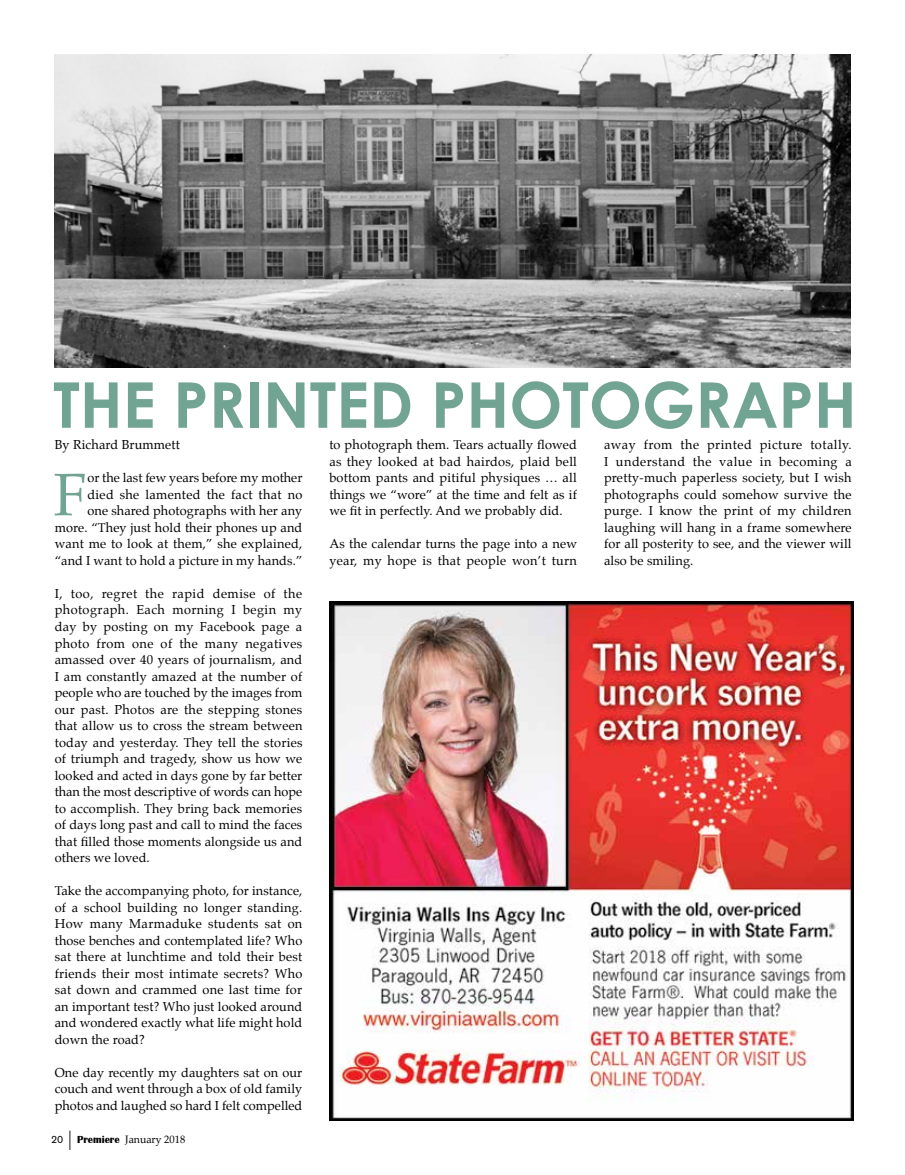
<style>
.page{position:relative;width:905px;height:1175px;background:#fff}
.page>*{position:absolute;margin:0;border:0;box-sizing:border-box;transform-origin:0 0}
.t1{font:700 63.15px "Century Gothic";color:#71a493}
.t2{font:60px "Palatino";color:#71a493}
.t3{font:12.75px/16.5px "Palatino";letter-spacing:.01em;color:#000;text-align:justify}
.t4{font:10.5px "Palatino";color:#000}
.s1{font-family:"Akzidenz Grotesk BQ"}
.s2{font-family:"Akzidenz Grotesk BQ";font-size:21px}
.s3{font-family:"Britannic";font-weight:700}
</style>
<div class="page">
<img style="left:329px;top:601px;width:524px;height:519px">
<img style="left:54px;top:54px;width:796px;height:314px">
<h1 class="t1" style="left:53px;top:365px;width:805px">THE PRINTED PHOTOGRAPH</h1>
<p class="t3" style="left:55px;top:437px;width:127px">By Richard Brummett</p>
<h2 class="t2" style="left:53px;top:445px;width:35px">F</h2>
<p class="t3" style="left:55px;top:470px;width:249px;text-align:right">or the last few years before my mother<br>died she lamented the fact that no<br>one shared photographs with her any more. “They just hold their phones up and want me to look at them,” she explained, “and I want to hold a picture in my hands.”</p>
<p class="t3" style="left:55px;top:585px;width:249px">I, too, regret the rapid demise of the photograph. Each morning I begin my day by posting on my Facebook page a photo from one of the many negatives amassed over 40 years of journalism, and I am constantly amazed at the number of people who are touched by the images from our past. Photos are the stepping stones that allow us to cross the stream between today and yesterday. They tell the stories of triumph and tragedy, show us how we looked and acted in days gone by far better than the most descriptive of words can hope to accomplish. They bring back memories of days long past and call to mind the faces that filled those moments alongside us and others we loved.</p>
<p class="t3" style="left:55px;top:882px;width:249px">Take the accompanying photo, for instance, of a school building no longer standing.<br>How many Marmaduke students sat on those benches and contemplated life? Who sat there at lunchtime and told their best friends their most intimate secrets? Who sat down and crammed one last time for an important test? Who just looked around and wondered exactly what life might hold down the road?</p>
<p class="t3" style="left:55px;top:1064px;width:249px">One day recently my daughters sat on our couch and went through a box of old family photos and laughed so hard I felt compelled</p>
<p class="t4" style="left:51px;top:1130px;width:136px"><span class="s1">20</span> <span class="s2">|</span> <span class="s3">Premiere</span> January 2018</p>
<p class="t3" style="left:329px;top:437px;width:249px">to photograph them. Tears actually flowed as they looked at bad hairdos, plaid bell bottom pants and pitiful physiques … all things we “wore” at the time and felt as if we fit in perfectly. And we probably did.</p>
<p class="t3" style="left:329px;top:536px;width:249px">As the calendar turns the page into a new year, my hope is that people won’t turn</p>
<p class="t3" style="left:604px;top:437px;width:249px">away from the printed picture totally.<br>I understand the value in becoming a pretty-much paperless society, but I wish photographs could somehow survive the purge. I know the print of my children laughing will hang in a frame somewhere for all posterity to see, and the viewer will also be smiling.</p>
</div>
